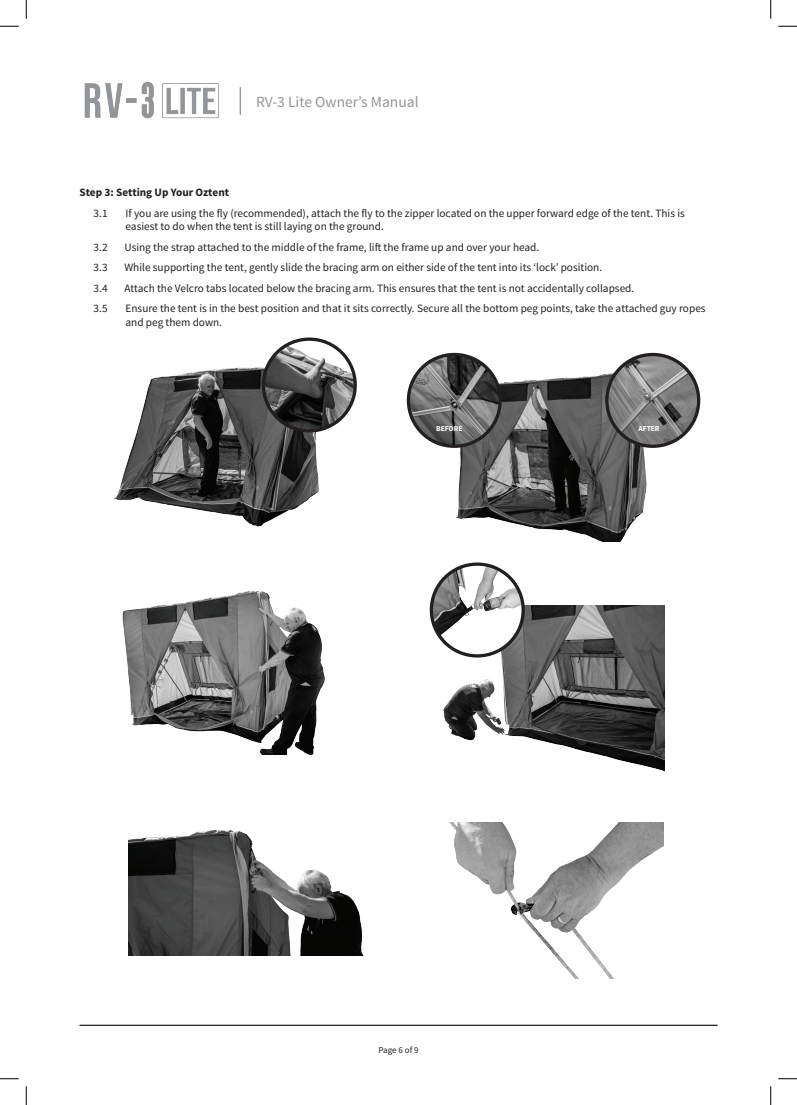
<style>
.page{position:relative;width:797px;height:1105px;background:#fff}
.page>*{position:absolute;margin:0;border:0;box-sizing:border-box;transform-origin:0 0}
.t1{font:15.5px "Source Sans Pro";color:#939598}
.t2{font:11.25px/13.5px "Source Sans Pro";color:#231f20}
.t3{font:700 11.25px "Source Sans Pro";color:#231f20}
.t4{font:9px "Source Sans Pro";letter-spacing:-.005em;color:#231f20}
.t5{font:700 7.5px "Source Sans Pro";color:#fff}
</style>
<div class="page">
<hr style="left:79px;top:1025px;width:638px;height:1px;background:#231f20">
<svg style="left:240px;top:87px;width:1px;height:28px"></svg>
<img style="left:84px;top:82px;width:135px;height:37px">
<img style="left:122px;top:590px;width:203px;height:165px">
<img style="left:450px;top:823px;width:214px;height:155px">
<img style="left:129px;top:830px;width:235px;height:126px">
<img style="left:114px;top:356px;width:243px;height:171px">
<img style="left:263px;top:339px;width:92px;height:92px;border-radius:46px">
<div style="left:262px;top:337px;width:95px;height:96px;border:3px solid #231f20;border-radius:50%"></div>
<img style="left:406px;top:352px;width:295px;height:189px">
<img style="left:408px;top:354px;width:92px;height:92px;border-radius:46px">
<div style="left:407px;top:353px;width:95px;height:95px;border:3px solid #231f20;border-radius:50%"></div>
<img style="left:607px;top:354px;width:91px;height:92px;border-radius:46px">
<div style="left:605px;top:353px;width:95px;height:95px;border:3px solid #231f20;border-radius:50%"></div>
<img style="left:429px;top:605px;width:235px;height:166px">
<img style="left:431px;top:564px;width:92px;height:92px;border-radius:46px">
<div style="left:430px;top:562px;width:95px;height:95px;border:3px solid #231f20;border-radius:50%"></div>
<svg style="left:0;top:25px;width:19px;height:2px"></svg>
<svg style="left:778px;top:25px;width:19px;height:2px"></svg>
<svg style="left:0;top:1078px;width:19px;height:1px"></svg>
<svg style="left:778px;top:1078px;width:19px;height:1px"></svg>
<svg style="left:25px;top:0;width:2px;height:19px"></svg>
<svg style="left:25px;top:1086px;width:2px;height:19px"></svg>
<svg style="left:770px;top:0;width:1px;height:19px"></svg>
<svg style="left:770px;top:1086px;width:1px;height:19px"></svg>
<h1 class="t1" style="left:256px;top:92px;width:164px">RV-3 Lite Owner’s Manual</h1>
<p class="t3" style="left:79px;top:185px;width:151px">Step 3: Setting Up Your Oztent</p>
<p class="t2" style="left:94px;top:206px;width:15px">3.1</p>
<p class="t2" style="left:125px;top:206px;width:561px">If you are using the fly (recommended), attach the fly to the zipper located on the upper forward edge of the tent. This is easiest to do when the tent is still laying on the ground.</p>
<p class="t2" style="left:94px;top:240px;width:15px">3.2</p>
<p class="t2" style="left:124px;top:240px;width:416px">Using the strap attached to the middle of the frame, lift the frame up and over your head.</p>
<p class="t2" style="left:94px;top:261px;width:15px">3.3</p>
<p class="t2" style="left:124px;top:261px;width:479px">While supporting the tent, gently slide the bracing arm on either side of the tent into its ‘lock’ position.</p>
<p class="t2" style="left:94px;top:281px;width:15px">3.4</p>
<p class="t2" style="left:124px;top:281px;width:511px">Attach the Velcro tabs located below the bracing arm. This ensures that the tent is not accidentally collapsed.</p>
<p class="t2" style="left:94px;top:302px;width:15px">3.5</p>
<p class="t2" style="left:125px;top:302px;width:581px">Ensure the tent is in the best position and that it sits correctly. Secure all the bottom peg points, take the attached guy ropes and peg them down.</p>
<p class="t5" style="left:436px;top:423px;width:28px">BEFORE</p>
<p class="t5" style="left:638px;top:423px;width:23px">AFTER</p>
<p class="t4" style="left:378px;top:1045px;width:42px">Page 6 of 9</p>
</div>
